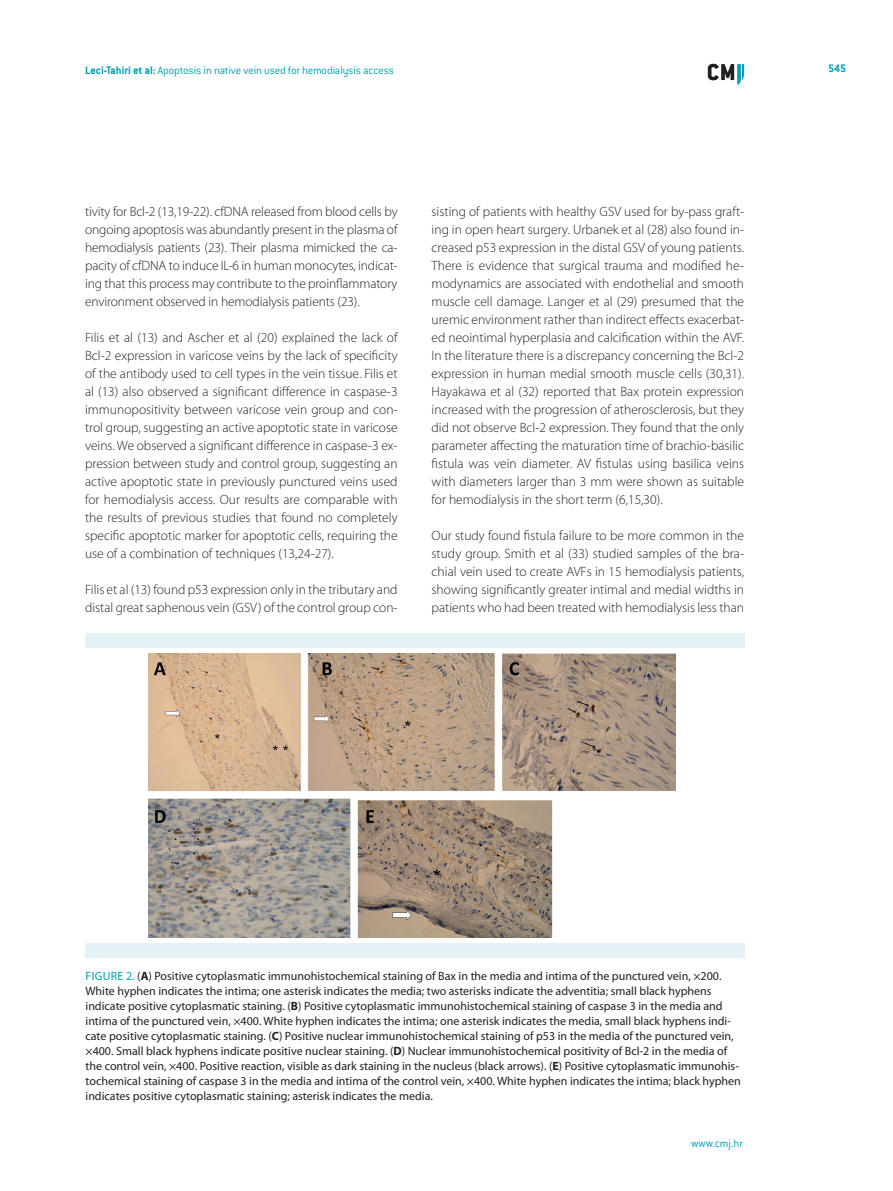
<style>
.page{position:relative;width:893px;height:1191px;background:#fff}
.page>*{position:absolute;margin:0;border:0;box-sizing:border-box;transform-origin:0 0}
.t1{font:300 13.5px/18px "Myriad Pro";color:#231f20;text-align:justify}
.t2{font:12px/15px "Myriad Pro";color:#231f20}
.t3{font:300 12px "ITC Conduit LTCE";letter-spacing:-.01em;color:#009fb4}
.t4{font:700 12px "ITC Conduit LTCE";color:#009fb4}
.s1{font-weight:700}
.s2{color:#009fb4}
</style>
<div class="page">
<svg style="left:708px;top:64px;width:36px;height:21px"></svg>
<img style="left:149px;top:654px;width:526px;height:283px">
<div style="left:86px;top:633px;width:659px;height:15px;background:#e2f2f5"></div>
<div style="left:86px;top:943px;width:659px;height:15px;background:#e2f2f5"></div>
<p class="t3" style="left:85px;top:63px;width:311px"><span class="s1">Leci-Tahiri et al:</span> Apoptosis in native vein used for hemodialysis access</p>
<p class="t4" style="left:828px;top:61px;width:20px">545</p>
<p class="t1" style="left:85px;top:202px;width:314px">tivity for Bcl-2 (13,19-22). cfDNA released from blood cells by ongoing apoptosis was abundantly present in the plasma of hemodialysis patients (23). Their plasma mimicked the ca&shy;pacity of cfDNA to induce IL-6 in human monocytes, indicat&shy;ing that this process may contribute to the proinflammatory environment observed in hemodialysis patients (23).</p>
<p class="t1" style="left:85px;top:328px;width:314px">Filis et al (13) and Ascher et al (20) explained the lack of Bcl-2 expression in varicose veins by the lack of specificity of the antibody used to cell types in the vein tissue. Filis et al (13) also observed a significant difference in caspase-3 immunopositivity between varicose vein group and con&shy;trol group, suggesting an active apoptotic state in varicose veins. We observed a significant difference in caspase-3 ex&shy;pression between study and control group, suggesting an active apoptotic state in previously punctured veins used for hemodialysis access. Our results are comparable with the results of previous studies that found no completely specific apoptotic marker for apoptotic cells, requiring the use of a combination of techniques (13,24-27).</p>
<p class="t1" style="left:85px;top:580px;width:314px">Filis et al (13) found p53 expression only in the tributary and distal great saphenous vein (GSV) of the control group con-</p>
<p class="t1" style="left:432px;top:202px;width:314px">sisting of patients with healthy GSV used for by-pass graft&shy;ing in open heart surgery. Urbanek et al (28) also found in&shy;creased p53 expression in the distal GSV of young patients.<br>There is evidence that surgical trauma and modified he&shy;modynamics are associated with endothelial and smooth muscle cell damage. Langer et al (29) presumed that the uremic environment rather than indirect effects exacerbat&shy;ed neointimal hyperplasia and calcification within the AVF.<br>In the literature there is a discrepancy concerning the Bcl-2 expression in human medial smooth muscle cells (30,31).<br>Hayakawa et al (32) reported that Bax protein expression increased with the progression of atherosclerosis, but they did not observe Bcl-2 expression. They found that the only parameter affecting the maturation time of brachio-basilic fistula was vein diameter. AV fistulas using basilica veins with diameters larger than 3 mm were shown as suitable for hemodialysis in the short term (6,15,30).</p>
<p class="t1" style="left:432px;top:526px;width:314px">Our study found fistula failure to be more common in the study group. Smith et al (33) studied samples of the bra&shy;chial vein used to create AVFs in 15 hemodialysis patients, showing significantly greater intimal and medial widths in patients who had been treated with hemodialysis less than</p>
<p class="t2" style="left:86px;top:968px;width:657px"><span class="s2">Fi gure 2.</span> (<span class="s1">A</span>) Positive cytoplasmatic immunohistochemical staining of Bax in the media and intima of the punctured vein, ×200.<br>White hyphen indicates the intima; one asterisk indicates the media; two asterisks indicate the adventitia; small black hyphens indicate positive cytoplasmatic staining. (<span class="s1">B</span>) Positive cytoplasmatic immunohistochemical staining of caspase 3 in the media and intima of the punctured vein, ×400. White hyphen indicates the intima; one asterisk indicates the media, small black hyphens indi&shy;cate positive cytoplasmatic staining. (<span class="s1">C</span>) Positive nuclear immunohistochemical staining of p53 in the media of the punctured vein, ×400. Small black hyphens indicate positive nuclear staining. (<span class="s1">D</span>) Nuclear immunohistochemical positivity of Bcl-2 in the media of the control vein, ×400. Positive reaction, visible as dark staining in the nucleus (black arrows). (<span class="s1">E</span>) Positive cytoplasmatic immunohis&shy;tochemical staining of caspase 3 in the media and intima of the control vein, ×400. White hyphen indicates the intima; black hyphen indicates positive cytoplasmatic staining; asterisk indicates the media.</p>
<p class="t3" style="left:691px;top:1136px;width:54px">www.cmj.hr</p>
</div>
